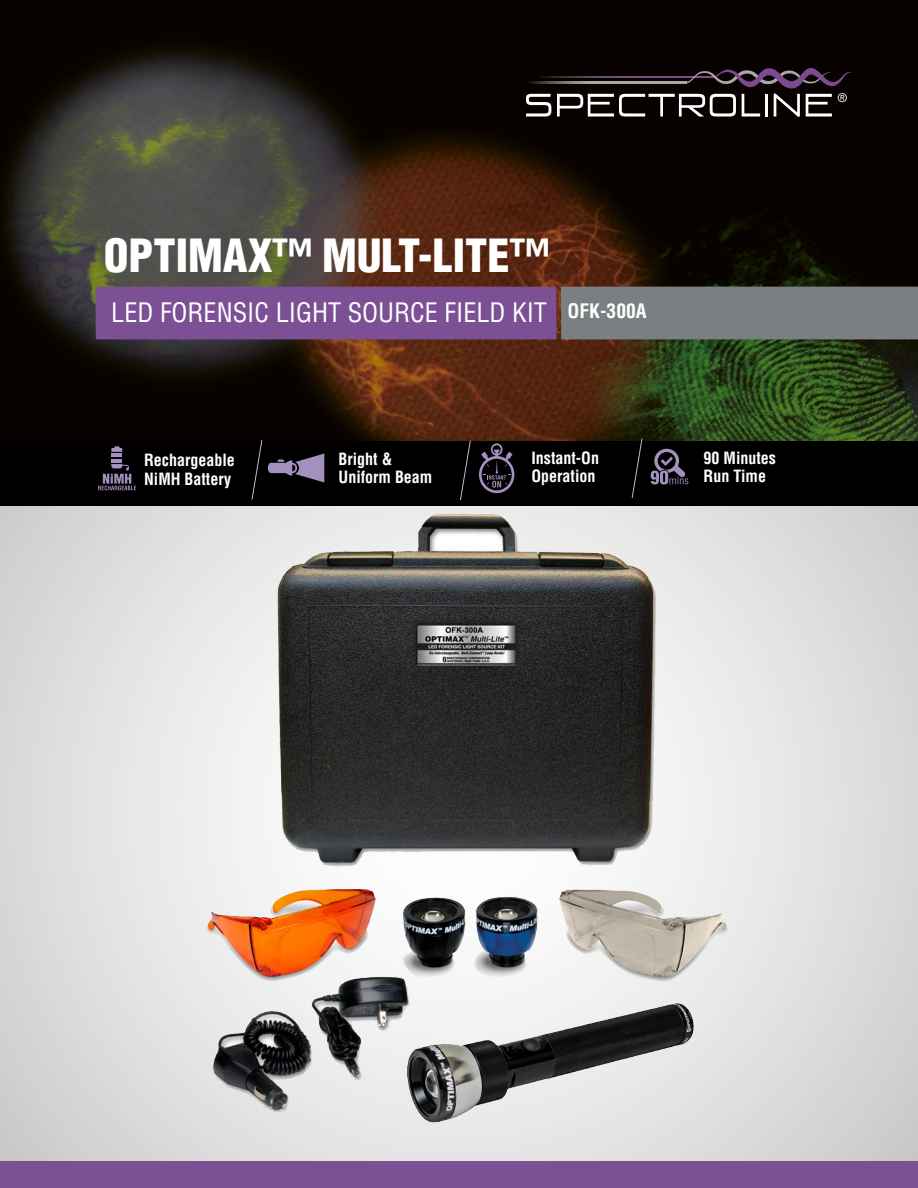
<style>
.page{position:relative;width:918px;height:1188px;background:#fff}
.page>*{position:absolute;margin:0;border:0;box-sizing:border-box;transform-origin:0 0}
.t1{font:900 condensed 44.7px "Helvetica LT Std";color:#fff}
.t2{font:condensed 26.25px "Helvetica LT Std";color:#fff}
.t3{font:700 condensed 16.5px/18px "Helvetica LT Std";color:#fff}
.s1{font-weight:700;font-size:19.5px}
</style>
<div class="page">
<div style="left:0;top:445px;width:918px;height:728px;background:#dadada"></div>
<svg style="left:0;top:0;width:918px;height:441px;background:#261d12"></svg>
<div style="left:0;top:441px;width:918px;height:64px;background:#000"></div>
<div style="left:95px;top:287px;width:462px;height:52px;background:#7b5094"></div>
<div style="left:0;top:1162px;width:918px;height:26px;background:#7b5094"></div>
<svg style="left:526px;top:94px;width:25px;height:23px"></svg>
<svg style="left:522px;top:82px;width:35px;height:1px"></svg>
<svg style="left:513px;top:76px;width:44px;height:2px"></svg>
<svg style="left:557px;top:68px;width:295px;height:49px;background:#383134"></svg>
<div style="left:561px;top:287px;width:357px;height:52px;background:#7a7f81"></div>
<svg style="left:479px;top:443px;width:35px;height:50px"></svg>
<svg style="left:651px;top:449px;width:37px;height:35px"></svg>
<svg style="left:111px;top:446px;width:11px;height:6px"></svg>
<hr style="left:111px;top:453px;width:11px;height:4px;background:#a490bf">
<svg style="left:98px;top:459px;width:38px;height:31px"></svg>
<svg style="left:459px;top:440px;width:13px;height:60px"></svg>
<svg style="left:246px;top:439px;width:78px;height:61px"></svg>
<svg style="left:631px;top:438px;width:12px;height:60px"></svg>
<img style="left:134px;top:506px;width:662px;height:635px">
<h1 class="t1" style="left:104px;top:227px;width:446px">OPTIMAX™ MULT-LITE™</h1>
<h2 class="t2" style="left:111px;top:296px;width:537px">LED FORENSIC LIGHT SOURCE FIELD KIT <span class="s1">OFK-300A</span></h2>
<p class="t3" style="left:532px;top:449px;width:69px">Instant-On<br>Operation</p>
<p class="t3" style="left:144px;top:450px;width:92px;line-height:19px">Rechargeable<br>NiMH Battery</p>
<p class="t3" style="left:339px;top:450px;width:95px">Bright &amp;<br>Uniform Beam</p>
<p class="t3" style="left:704px;top:449px;width:74px">90 Minutes<br>Run Time</p>
</div>
